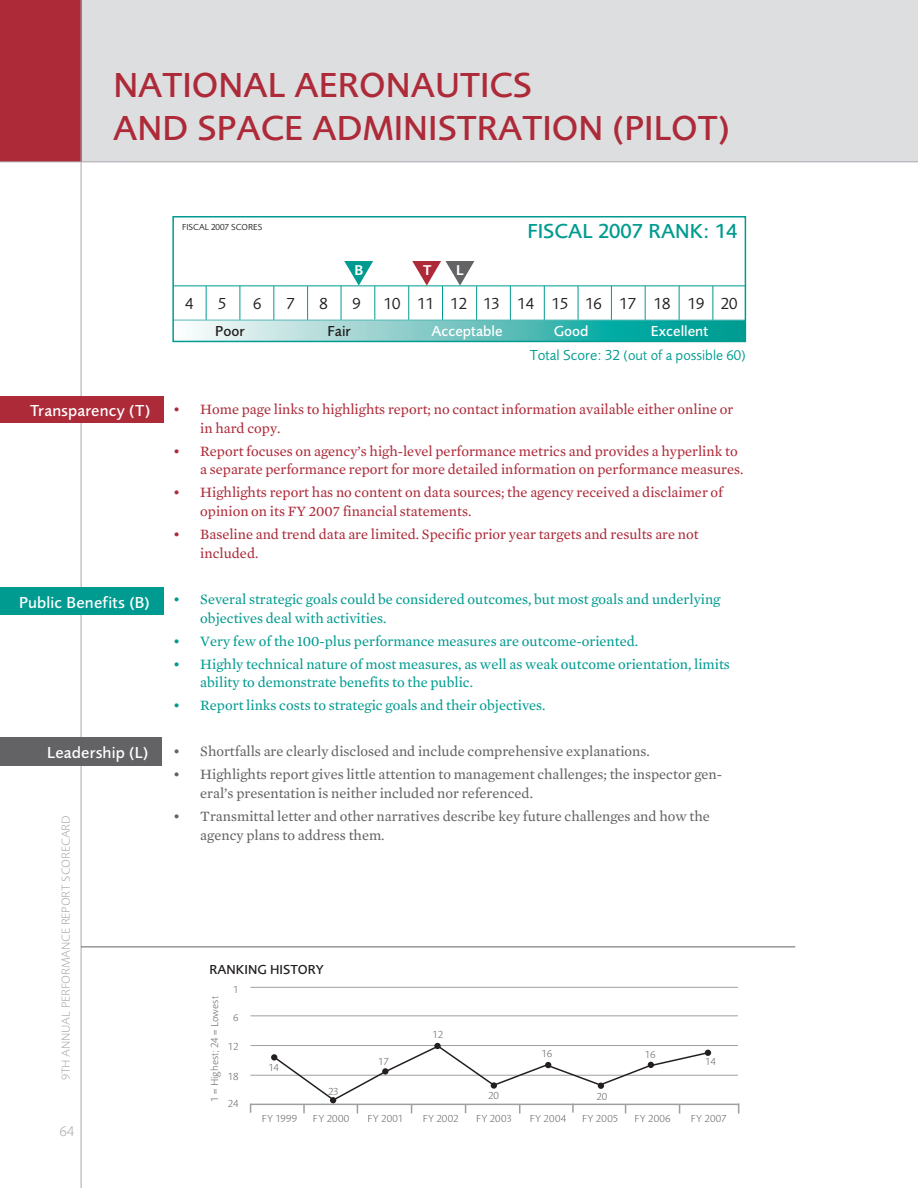
<style>
.page{position:relative;width:918px;height:1188px;background:#fff}
.page>*{position:absolute;margin:0;border:0;box-sizing:border-box;transform-origin:0 0}
.t1{font:500 36px/43.2px "Foundry Sans";color:#ad2a39}
.t2{font:500 21px "Foundry Sans";color:#009b90}
.t3{font:500 16.5px "Foundry Sans";letter-spacing:.01em;color:#fff}
.t4{font:16.5px "Foundry Sans";color:#231f20}
.t5{font:500 15px "Foundry Sans";color:#fff}
.t6{font:500 15px "Foundry Sans";color:#231f20}
.t7{font:600 14.7px "Foundry Sans";color:#fff}
.t8{font:14.55px/18.8px "Mercury Text G2";color:#ad2a39}
.t9{font:14.55px/18.8px "Mercury Text G2";color:#009b90}
.t10{font:14.55px/18.8px "Mercury Text G2";color:#636366}
.t11{font:14.55px "Foundry Sans";color:#009b90}
.t12{font:300 14.55px "Foundry Sans";color:#a8a9ad}
.t13{font:500 13.5px "Foundry Sans";color:#231f20}
.t14{font:300 12px "Foundry Sans";color:#a8a9ad}
.t15{font:300 10.5px "Foundry Sans";letter-spacing:.025em;color:#636366}
.t16{font:9px "Foundry Sans";color:#231f20}
.s1{font-size:15px}
</style>
<div class="page">
<hr style="left:206px;top:286px;width:1px;height:35px;background:#009b90">
<hr style="left:240px;top:286px;width:1px;height:34px;background:#009b90">
<hr style="left:274px;top:286px;width:1px;height:35px;background:#009b90">
<hr style="left:307px;top:286px;width:1px;height:34px;background:#009b90">
<hr style="left:341px;top:286px;width:1px;height:34px;background:#009b90">
<hr style="left:375px;top:286px;width:1px;height:33px;background:#009b90">
<hr style="left:408px;top:286px;width:1px;height:34px;background:#009b90">
<hr style="left:442px;top:286px;width:1px;height:34px;background:#009b90">
<hr style="left:476px;top:286px;width:1px;height:35px;background:#009b90">
<hr style="left:510px;top:286px;width:1px;height:34px;background:#009b90">
<hr style="left:544px;top:286px;width:1px;height:35px;background:#009b90">
<hr style="left:578px;top:286px;width:1px;height:34px;background:#009b90">
<hr style="left:611px;top:286px;width:1px;height:34px;background:#009b90">
<hr style="left:645px;top:286px;width:1px;height:34px;background:#009b90">
<hr style="left:679px;top:286px;width:1px;height:35px;background:#009b90">
<hr style="left:713px;top:286px;width:1px;height:34px;background:#009b90">
<svg style="left:194px;top:321px;width:549px;height:18px;background:#69c5c0"></svg>
<hr style="left:173px;top:320px;width:572px;height:1px;background:#55bab5">
<hr style="left:174px;top:286px;width:571px;height:1px;background:#009b90">
<div style="left:172px;top:216px;width:574px;height:126px;border:2px solid #009b90"></div>
<div style="left:0;top:0;width:918px;height:162px;background:#dddee0"></div>
<div style="left:0;top:0;width:81px;height:162px;background:#ad2a39"></div>
<hr style="left:0;top:162px;width:918px;height:1px;background:#a8a9ad">
<hr style="left:81px;top:0;width:1px;height:1188px;background:#a8a9ad">
<hr style="left:81px;top:947px;width:714px;height:1px;background:#636366">
<div style="left:0;top:738px;width:162px;height:28px;background:#636366"></div>
<div style="left:0;top:588px;width:163px;height:27px;background:#009b90"></div>
<div style="left:0;top:396px;width:164px;height:27px;background:#ad2a39"></div>
<hr style="left:250px;top:987px;width:488px;height:1px;background:#9d9fa2">
<hr style="left:250px;top:1016px;width:488px;height:1px;background:#9d9fa2">
<hr style="left:250px;top:1045px;width:488px;height:1px;background:#9d9fa2">
<hr style="left:250px;top:1075px;width:488px;height:1px;background:#9d9fa2">
<hr style="left:250px;top:1104px;width:489px;height:1px;background:#9d9fa2">
<svg style="left:344px;top:261px;width:29px;height:25px"></svg>
<svg style="left:412px;top:261px;width:62px;height:25px"></svg>
<svg style="left:273px;top:1044px;width:438px;height:70px"></svg>
<p class="t1" style="left:113px;top:65px;width:618px">National Ae ronautics<br>and Space Administration (Pilot)</p>
<p class="t16" style="left:182px;top:223px;width:10px">Fiscal</p>
<p class="t16" style="left:211px;top:223px;width:31px">2007 Scores</p>
<p class="t7" style="left:355px;top:263px;width:10px">B</p>
<p class="t7" style="left:423px;top:263px;width:10px">T</p>
<p class="t7" style="left:456px;top:263px;width:8px">L</p>
<p class="t2" style="left:527px;top:221px;width:212px">Fiscal 2007 Rank: 14</p>
<p class="t4" style="left:185px;top:296px;width:10px">4</p>
<p class="t4" style="left:218px;top:296px;width:10px">5</p>
<p class="t4" style="left:253px;top:296px;width:10px">6</p>
<p class="t4" style="left:287px;top:296px;width:10px">7</p>
<p class="t4" style="left:320px;top:296px;width:10px">8</p>
<p class="t4" style="left:353px;top:296px;width:10px">9</p>
<p class="t4" style="left:384px;top:296px;width:355px">10 11 12 13 14 15 16 17 18 19 20</p>
<p class="t6" style="left:215px;top:324px;width:31px">Poor</p>
<p class="t6" style="left:328px;top:324px;width:25px">Fair</p>
<p class="t5" style="left:431px;top:324px;width:103px">Acceptable G</p>
<p class="t5" style="left:564px;top:324px;width:26px">ood</p>
<p class="t5" style="left:651px;top:324px;width:59px">Excellent</p>
<p class="t3" style="left:30px;top:402px;width:122px">Transparency (T)</p>
<p class="t3" style="left:19px;top:594px;width:132px">Public Benefits (B)</p>
<p class="t3" style="left:47px;top:745px;width:103px">Leadership (L)</p>
<p class="t14" style="left:60px;top:1080px;width:266px;rotate:-90deg">9th Annual Performance Report Scorecard</p>
<p class="t12" style="left:60px;top:1124px;width:16px">64</p>
<p class="t11" style="left:530px;top:348px;width:217px"><span class="s1">Total Score: 32</span> (out of a possible 60)</p>
<p class="t8" style="left:200px;top:400px;width:535px;text-indent:-27px">• Home page links to highlights report; no contact information available either online or in hard copy.</p>
<p class="t8" style="left:200px;top:441px;width:545px;text-indent:-27px">• Report focuses on agency’s high-level performance metrics and provides a hyperlink to a separate performance report for more detailed information on performance measures.</p>
<p class="t8" style="left:200px;top:483px;width:524px;text-indent:-27px">• Highlights report has no content on data sources; the agency received a disclaimer of opinion on its FY 2007 financial statements.</p>
<p class="t8" style="left:200px;top:525px;width:500px;text-indent:-27px">• Baseline and trend data are limited. Specific prior year targets and results are not included.</p>
<p class="t9" style="left:200px;top:590px;width:522px;text-indent:-27px">• Several strategic goals could be considered outcomes, but most goals and underlying objectives deal with activities.</p>
<p class="t9" style="left:173px;top:631px;width:467px">• Very few of the 100-plus performance measures are outcome-oriented.</p>
<p class="t9" style="left:200px;top:654px;width:531px;text-indent:-27px">• Highly technical nature of most measures, as well as weak outcome orientation, limits ability to demonstrate benefits to the public.</p>
<p class="t9" style="left:173px;top:696px;width:374px">• Report links costs to strategic goals and their objectives.</p>
<p class="t10" style="left:173px;top:742px;width:478px">• Shortfalls are clearly disclosed and include comprehensive explanations.</p>
<p class="t10" style="left:200px;top:765px;width:523px;text-indent:-27px">• Highlights report gives little attention to management challenges; the inspector gen&shy;eral’s presentation is neither included nor referenced.</p>
<p class="t10" style="left:200px;top:807px;width:511px;text-indent:-27px">• Transmittal letter and other narratives describe key future challenges and how the agency plans to address them.</p>
<p class="t13" style="left:209px;top:963px;width:116px">Ranking H istory</p>
<p class="t15" style="left:233px;top:984px;width:7px">1</p>
<p class="t15" style="left:233px;top:1013px;width:7px">6</p>
<p class="t15" style="left:228px;top:1041px;width:12px">12</p>
<p class="t15" style="left:228px;top:1071px;width:12px">18</p>
<p class="t15" style="left:228px;top:1098px;width:12px">24</p>
<p class="t15" style="left:210px;top:1102px;width:107px;rotate:-90deg">1 = H ighest; 24 = Lowest</p>
<p class="t15" style="left:268px;top:1063px;width:12px">14</p>
<p class="t15" style="left:328px;top:1086px;width:12px">23</p>
<p class="t15" style="left:378px;top:1057px;width:12px">17</p>
<p class="t15" style="left:433px;top:1030px;width:12px">12</p>
<p class="t15" style="left:488px;top:1091px;width:12px">20</p>
<p class="t15" style="left:542px;top:1049px;width:12px">16</p>
<p class="t15" style="left:596px;top:1091px;width:12px">20</p>
<p class="t15" style="left:645px;top:1050px;width:12px">16</p>
<p class="t15" style="left:705px;top:1057px;width:12px">14</p>
<p class="t15" style="left:262px;top:1113px;width:46px">FY 1999 FY</p>
<p class="t15" style="left:327px;top:1113px;width:34px">2000 FY</p>
<p class="t15" style="left:381px;top:1113px;width:34px">2001 FY</p>
<p class="t15" style="left:436px;top:1113px;width:33px">2002 FY</p>
<p class="t15" style="left:490px;top:1113px;width:33px">2003 FY</p>
<p class="t15" style="left:544px;top:1113px;width:33px">2004 FY</p>
<p class="t15" style="left:596px;top:1113px;width:24px">2005</p>
<p class="t15" style="left:634px;top:1113px;width:38px">FY 2006</p>
<p class="t15" style="left:691px;top:1113px;width:37px">FY 2007</p>
</div>
